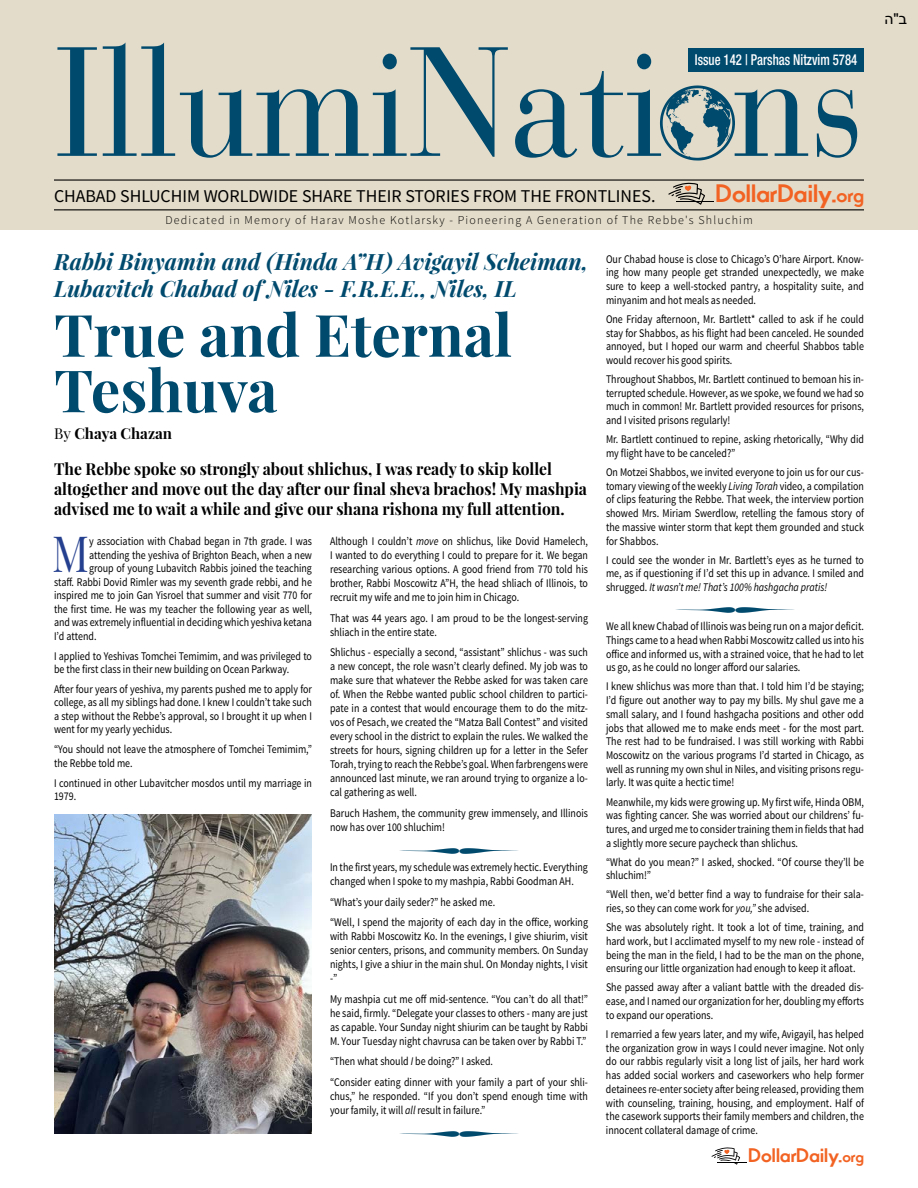
<style>
.page{position:relative;width:918px;height:1188px;background:#fff}
.page>*{position:absolute;margin:0;border:0;box-sizing:border-box;transform-origin:0 0}
.t1{font:154.2px "Bauer Bodoni Std";color:#004a6e;scale:.9 1}
.t2{font:700 58.5px/55.5px "Playfair Display";color:#004a6e}
.t3{font:49.8px "Playfair Display";color:#25408f;scale:.85 1}
.t4{font:700 24px "Movement";letter-spacing:-.005em;color:#f26323}
.t5{font:italic 700 22.5px/27px "Playfair Display";color:#004a6e}
.t6{font:700 18.6px "Movement";letter-spacing:-.005em;color:#f26323}
.t7{font:18px "Source Sans Pro";color:#000}
.t8{font:700 16.5px/19.8px "Playfair Display";color:#000;scale:.95 1}
.t9{font:500 condensed 15px "Helvetica Neue LT Std";color:#fff;scale:.85 1}
.t10{font:700 15px "Playfair Display";color:#000}
.t11{font:15px "Arial";color:#000}
.t12{font:300 12px "Source Sans Pro";letter-spacing:.1em;color:#000}
.t13{font:11.7px/13.6px "Source Sans Pro";color:#000;text-align:justify;scale:.85 1}
.s1{color:#e4dcca}
.s2{font-size:19.05px}
.s3{font-weight:400}
.s4{font-style:italic}
.s5{font-size:14.85px}
</style>
<div class="page">
<div style="left:0;top:0;width:918px;height:230px;background:#e4dcca"></div>
<hr style="left:54px;top:179px;width:810px;height:2px;background:#000">
<hr style="left:54px;top:209px;width:810px;height:1px;background:#000">
<svg style="left:668px;top:183px;width:37px;height:22px"></svg>
<hr style="left:676px;top:201px;width:37px;height:1px;background:#000">
<svg style="left:712px;top:1147px;width:28px;height:18px"></svg>
<hr style="left:717px;top:1161px;width:30px;height:1px;background:#fff">
<hr style="left:717px;top:1162px;width:30px;height:1px;background:#000">
<svg style="left:660px;top:85px;width:75px;height:76px"></svg>
<div style="left:688px;top:48px;width:176px;height:24px;background:#004a6e"></div>
<img style="left:54px;top:814px;width:258px;height:320px">
<h1 class="t1" style="left:54px;top:11px;width:902px">IllumiNati<span class="s1">o</span>ns</h1>
<h3 class="t7" style="left:54px;top:185px;width:603px">CHABAD SHLUCHIM WORLDWIDE SHARE THEIR STORIES FROM THE FRONTLINES.</h3>
<p class="t9" style="left:695px;top:51px;width:193px">Issue 142 | Parshas Nitzvim 5784</p>
<h3 class="t4" style="left:716px;top:178px;width:150px">DollarDaily.<span class="s2">org</span></h3>
<p class="t12" style="left:165px;top:213px;width:589px">Dedicated in Memory of Harav Moshe Kotlarsky - Pioneering A Generation of The Rebbe's Shluchim</p>
<h3 class="t5" style="left:54px;top:247px;width:536px">Rabbi Binyamin and (Hinda A”H) Avigayil Scheiman,<br>Lubavitch Chabad of Niles - F.R.E.E., Niles, IL</h3>
<h2 class="t2" style="left:54px;top:307px;width:460px">True and Eternal<br>Teshuva</h2>
<p class="t10" style="left:54px;top:424px;width:119px"><span class="s3">By</span> Chaya Chazan</p>
<h3 class="t8" style="left:54px;top:459px;width:562px">The Rebbe spoke so strongly about shlichus, I was ready to skip kollel altogether and move out the day after our final sheva brachos! My mashpia advised me to wait a while and give our shana rishona my full attention.</h3>
<h3 class="t3" style="left:52px;top:522px;width:45px">M</h3>
<p class="t13" style="left:89px;top:535px;width:264px">y association with Chabad began in 7th grade. I was</p>
<p class="t13" style="left:89px;top:548px;width:264px">attending the yeshiva of Brighton Beach, when a new</p>
<p class="t13" style="left:89px;top:562px;width:264px">group of young Lubavitch Rabbis joined the teaching</p>
<p class="t13" style="left:54px;top:575px;width:305px">staff. Rabbi Dovid Rimler was my seventh grade rebbi, and he</p>
<p class="t13" style="left:54px;top:589px;width:305px">inspired me to join Gan Yisroel that summer and visit 770 for</p>
<p class="t13" style="left:54px;top:602px;width:305px">the first time. He was my teacher the following year as well,</p>
<p class="t13" style="left:54px;top:616px;width:305px">and was extremely influential in deciding which yeshiva ketana</p>
<p class="t13" style="left:54px;top:629px;width:51px">I’d attend.</p>
<p class="t13" style="left:54px;top:649px;width:305px">I applied to Yeshivas Tomchei Temimim, and was privileged to be the first class in their new building on Ocean Parkway.</p>
<p class="t13" style="left:54px;top:683px;width:305px">After four years of yeshiva, my parents pushed me to apply for college, as all my siblings had done. I knew I couldn’t take such a step without the Rebbe’s approval, so I brought it up when I went for my yearly yechidus.</p>
<p class="t13" style="left:54px;top:743px;width:305px">“You should not leave the atmosphere of Tomchei Temimim,” the Rebbe told me.</p>
<p class="t13" style="left:54px;top:776px;width:305px">I continued in other Lubavitcher mosdos until my marriage in<br>1979.</p>
<p class="t13" style="left:330px;top:535px;width:305px">Although I couldn’t <span class="s4">move</span> on shlichus, like Dovid Hamelech, I wanted to do everything I could to prepare for it. We began researching various options. A good friend from 770 told his brother, Rabbi Moscowitz A”H, the head shliach of Illinois, to recruit my wife and me to join him in Chicago.</p>
<p class="t13" style="left:330px;top:611px;width:305px">That was 44 years ago. I am proud to be the longest-serving shliach in the entire state.</p>
<p class="t13" style="left:330px;top:645px;width:305px">Shlichus - especially a second, “assistant” shlichus - was such a new concept, the role wasn’t clearly defined. My job was to make sure that whatever the Rebbe asked for was taken care of. When the Rebbe wanted public school children to partici&shy;pate in a contest that would encourage them to do the mitz&shy;vos of Pesach, we created the “Matza Ball Contest” and visited every school in the district to explain the rules. We walked the streets for hours, signing children up for a letter in the Sefer Torah, trying to reach the Rebbe’s goal. When farbrengens were announced last minute, we ran around trying to organize a lo&shy;cal gathering as well.</p>
<p class="t13" style="left:330px;top:806px;width:305px">Baruch Hashem, the community grew immensely, and Illinois now has over 100 shluchim!</p>
<p class="t13" style="left:330px;top:861px;width:305px">In the first years, my schedule was extremely hectic. Everything changed when I spoke to my mashpia, Rabbi Goodman AH.</p>
<p class="t13" style="left:330px;top:895px;width:196px">“What’s your daily seder?” he asked me.</p>
<p class="t13" style="left:330px;top:916px;width:305px">“Well, I spend the majority of each day in the office, working with Rabbi Moscowitz Ko. In the evenings, I give shiurim, visit senior centers, prisons, and community members. On Sunday nights, I give a shiur in the main shul. On Monday nights, I visit -”</p>
<p class="t13" style="left:330px;top:992px;width:305px">My mashpia cut me off mid-sentence. “You can’t do all that!” he said, firmly. “Delegate your classes to others - many are just as capable. Your Sunday night shiurim can be taught by Rabbi M. Your Tuesday night chavrusa can be taken over by Rabbi T.”</p>
<p class="t13" style="left:330px;top:1051px;width:305px;line-height:20.4px">“Then what should <span class="s4">I</span> be doing?” I asked.<br>“Consider eating dinner with your family a part of your shli-</p>
<p class="t13" style="left:330px;top:1089px;width:305px">chus,” he responded. “If you don’t spend enough time with your family, it will <span class="s4">all</span> result in failure.”</p>
<p class="t13" style="left:606px;top:252px;width:305px">Our Chabad house is close to Chicago’s O’hare Airport. Know&shy;ing how many people get stranded unexpectedly, we make sure to keep a well-stocked pantry, a hospitality suite, and minyanim and hot meals as needed.</p>
<p class="t13" style="left:606px;top:312px;width:305px">One Friday afternoon, Mr. Bartlett* called to ask if he could stay for Shabbos, as his flight had been canceled. He sounded annoyed, but I hoped our warm and cheerful Shabbos table would recover his good spirits.</p>
<p class="t13" style="left:606px;top:373px;width:305px">Throughout Shabbos, Mr. Bartlett continued to bemoan his in&shy;terrupted schedule. However, as we spoke, we found we had so much in common! Mr. Bartlett provided resources for prisons, and I visited prisons regularly!</p>
<p class="t13" style="left:606px;top:433px;width:305px">Mr. Bartlett continued to repine, asking rhetorically, “Why did my flight have to be canceled?”</p>
<p class="t13" style="left:606px;top:465px;width:305px">On Motzei Shabbos, we invited everyone to join us for our cus&shy;tomary viewing of the weekly <span class="s4">Living Torah</span> video, a compilation of clips featuring the Rebbe. That week, the interview portion showed Mrs. Miriam Swerdlow, retelling the famous story of the massive winter storm that kept them grounded and stuck for Shabbos.</p>
<p class="t13" style="left:606px;top:553px;width:305px">I could see the wonder in Mr. Bartlett’s eyes as he turned to me, as if questioning if I’d set this up in advance. I smiled and shrugged. <span class="s4">It wasn’t me! That’s 100% hashgacha pratis!</span></p>
<p class="t13" style="left:606px;top:620px;width:305px">We all knew Chabad of Illinois was being run on a major deficit.<br>Things came to a head when Rabbi Moscowitz called us into his office and informed us, with a strained voice, that he had to let us go, as he could no longer afford our salaries.</p>
<p class="t13" style="left:606px;top:680px;width:305px">I knew shlichus was more than that. I told him I’d be staying; I’d figure out another way to pay my bills. My shul gave me a small salary, and I found hashgacha positions and other odd jobs that allowed me to make ends meet - for the most part.<br>The rest had to be fundraised. I was still working with Rabbi Moscowitz on the various programs I’d started in Chicago, as well as running my own shul in Niles, and visiting prisons regu&shy;larly. It was quite a hectic time!</p>
<p class="t13" style="left:606px;top:795px;width:305px">Meanwhile, my kids were growing up. My first wife, Hinda OBM, was fighting cancer. She was worried about our childrens’ fu&shy;tures, and urged me to consider training them in fields that had a slightly more secure paycheck than shlichus.</p>
<p class="t13" style="left:606px;top:855px;width:305px">“What do you mean?” I asked, shocked. “Of course they’ll be shluchim!”</p>
<p class="t13" style="left:606px;top:888px;width:305px">“Well then, we’d better find a way to fundraise for their sala&shy;ries, so they can come work for <span class="s4">you,”</span> she advised.</p>
<p class="t13" style="left:606px;top:921px;width:305px">She was absolutely right. It took a lot of time, training, and hard work, but I acclimated myself to my new role - instead of being the man in the field, I had to be the man on the phone, ensuring our little organization had enough to keep it afloat.</p>
<p class="t13" style="left:606px;top:981px;width:305px">She passed away after a valiant battle with the dreaded dis&shy;ease, and I named our organization for her, doubling my efforts to expand our operations.</p>
<p class="t13" style="left:606px;top:1027px;width:305px">I remarried a few years later, and my wife, Avigayil, has helped the organization grow in ways I could never imagine. Not only do our rabbis regularly visit a long list of jails, her hard work has added social workers and caseworkers who help former detainees re-enter society after being released, providing them with counseling, training, housing, and employment. Half of the casework supports their family members and children, the innocent collateral damage of crime.</p>
<h3 class="t6" style="left:749px;top:1144px;width:117px">DollarDaily.<span class="s5">org</span></h3>
<p class="t11" style="left:884px;top:9px;width:24px">ה ב"</p>
</div>
